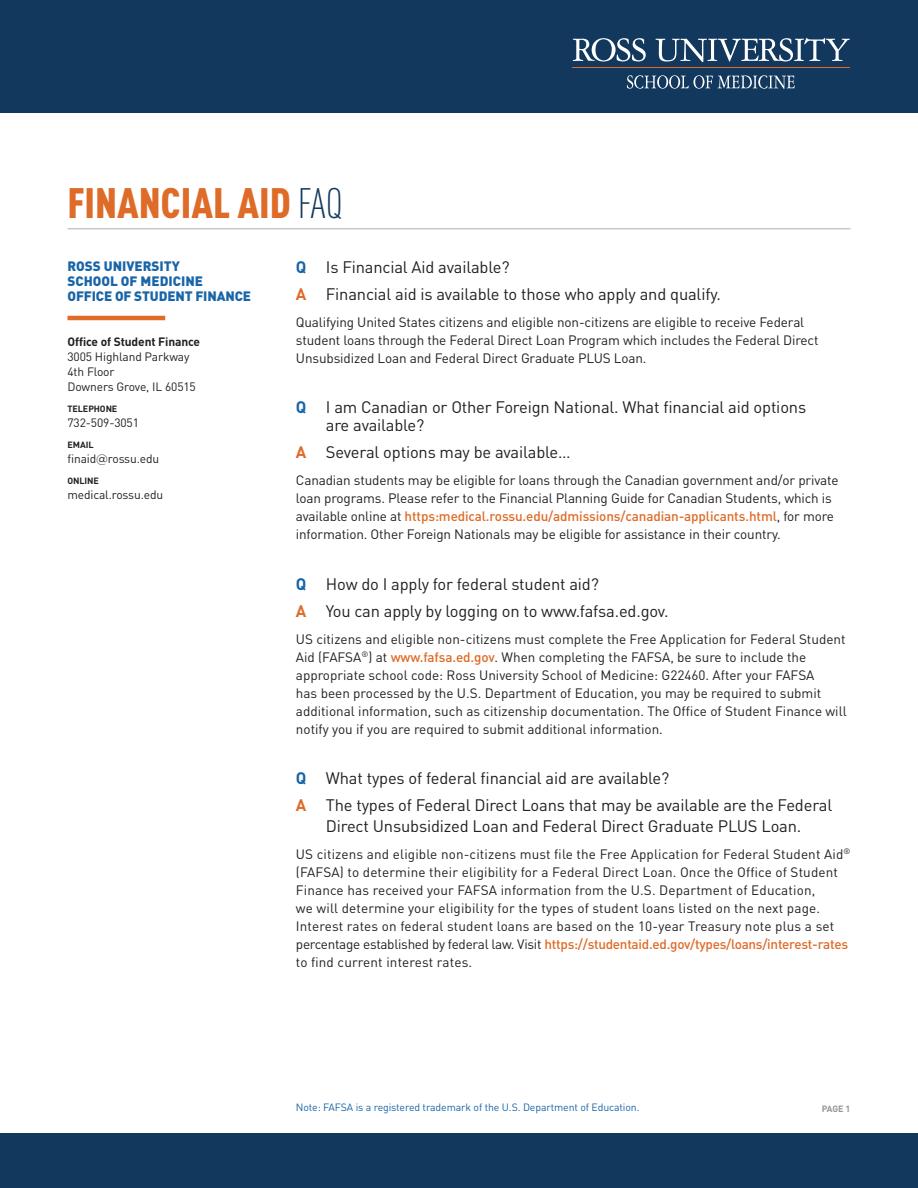
<style>
.page{position:relative;width:918px;height:1188px;background:#fff}
.page>*{position:absolute;margin:0;border:0;box-sizing:border-box;transform-origin:0 0}
.t1{font:900 42px "DIN Cond";color:#de6b27}
.t2{font:16.5px/27px "DIN";letter-spacing:-.01em;color:#231f20}
.t3{font:13.5px/18px "DIN";color:#231f20}
.t4{font:900 13.5px/15px "DIN";color:#1965a8}
.t5{font:12px/15px "DIN";letter-spacing:-.01em;color:#231f20}
.t6{font:700 12px "DIN";letter-spacing:-.01em;color:#231f20}
.t7{font:10.5px "DIN";letter-spacing:-.01em;color:#1965a8}
.t8{font:700 9px "DIN";letter-spacing:-.01em;color:#231f20}
.t9{font:700 9px "DIN";color:#939598}
.s1{font-weight:300;color:#12385d}
.s2{font-family:"Gotham HTF"}
.s3{font-weight:700;color:#1965a8}
.s4{font-weight:700;color:#de6b27}
.s5{font-weight:500;color:#de6b27}
</style>
<div class="page">
<div style="left:0;top:0;width:918px;height:112px;background:#12385d"></div>
<svg style="left:573px;top:38px;width:73px;height:24px"></svg>
<svg style="left:656px;top:38px;width:194px;height:24px"></svg>
<hr style="left:573px;top:67px;width:277px;height:1px;background:#de6b27">
<svg style="left:627px;top:75px;width:168px;height:14px"></svg>
<hr style="left:68px;top:228px;width:782px;height:1px;background:#c7c8ca">
<hr style="left:68px;top:316px;width:97px;height:4px;background:#de6b27">
<div style="left:0;top:1133px;width:918px;height:55px;background:#12385d"></div>
<h1 class="t1" style="left:68px;top:177px;width:277px">FINANCIAL AID <span class="s1">FAQ</span></h1>
<p class="t4" style="left:67px;top:258px;width:185px">ROSS UNIVERSITY<br>SCHOOL OF MEDICINE<br>OFFICE OF STUDENT FINANCE</p>
<p class="t6" style="left:68px;top:334px;width:134px">Office of Student Finance</p>
<p class="t5" style="left:68px;top:349px;width:130px">3005 Highland Parkway<br>4th Floor<br>Downers Grove, IL 60515</p>
<p class="t8" style="left:68px;top:403px;width:51px">TELEPHONE</p>
<p class="t5" style="left:68px;top:415px;width:73px">732-509-3051</p>
<p class="t8" style="left:68px;top:439px;width:28px">EMAIL</p>
<p class="t5" style="left:68px;top:451px;width:93px">finaid<span class="s2">@</span>rossu.edu</p>
<p class="t8" style="left:68px;top:475px;width:33px">ONLINE</p>
<p class="t5" style="left:67px;top:487px;width:97px">medical.rossu.edu</p>
<p class="t2" style="left:296px;top:253px;width:427px"><span class="s3">Q</span> Is Financial Aid available?<br><span class="s4">A</span> Financial aid is available to those who apply and qualify.</p>
<p class="t3" style="left:296px;top:313px;width:524px">Qualifying United States citizens and eligible non-citizens are eligible to receive Federal student loans through the Federal Direct Loan Program which includes the Federal Direct<br>Unsubsidized Loan and Federal Direct Graduate PLUS Loan.</p>
<p class="t2" style="left:326px;top:398px;width:482px;line-height:18px;text-indent:-30px"><span class="s3">Q</span> I am Canadian or Other Foreign National. What financial aid options are available?</p>
<p class="t2" style="left:296px;top:439px;width:276px"><span class="s4">A</span> Several options may be available…</p>
<p class="t3" style="left:296px;top:471px;width:544px">Canadian students may be eligible for loans through the Canadian government and/or private loan programs. Please refer to the Financial Planning Guide for Canadian Students, which is available online at <span class="s5">https:medical.rossu.edu/admissions/canadian-applicants.html</span>, for more information. Other Foreign Nationals may be eligible for assistance in their country.</p>
<p class="t2" style="left:296px;top:570px;width:374px"><span class="s3">Q</span> How do I apply for federal student aid?<br><span class="s4">A</span> You can apply by logging on to www.fafsa.ed.gov.</p>
<p class="t3" style="left:296px;top:630px;width:552px">US citizens and eligible non-citizens must complete the Free Application for Federal Student Aid (FAFSA<sup>®</sup>) at <span class="s5">www.fafsa.ed.gov</span>. When completing the FAFSA, be sure to include the appropriate school code: Ross University School of Medicine: G22460. After your FAFSA<br>has been processed by the U.S. Department of Education, you may be required to submit additional information, such as citizenship documentation. The Office of Student Finance will notify you if you are required to submit additional information.</p>
<p class="t2" style="left:296px;top:764px;width:538px"><span class="s3">Q</span> What types of federal financial aid are available?<br><span class="s4">A</span> The types of Federal Direct Loans that may be available are the Federal</p>
<p class="t2" style="left:326px;top:812px;width:477px">Direct Unsubsidized Loan and Federal Direct Graduate PLUS Loan.</p>
<p class="t3" style="left:296px;top:845px;width:556px">US citizens and eligible non-citizens must file the Free Application for Federal Student Aid<sup>® </sup>(FAFSA) to determine their eligibility for a Federal Direct Loan. Once the Office of Student Finance has received your FAFSA information from the U.S. Department of Education,<br>we will determine your eligibility for the types of student loans listed on the next page.<br>Interest rates on federal student loans are based on the 10-year Treasury note plus a set percentage established by federal law. Visit <span class="s5">https://studentaid.ed.gov/types/loans/interest-rates </span>to find current interest rates.</p>
<p class="t7" style="left:296px;top:1101px;width:345px">Note: FAFSA is a registered trademark of the U.S. Department of Education.</p>
<p class="t9" style="left:822px;top:1103px;width:30px">PAGE 1</p>
</div>
